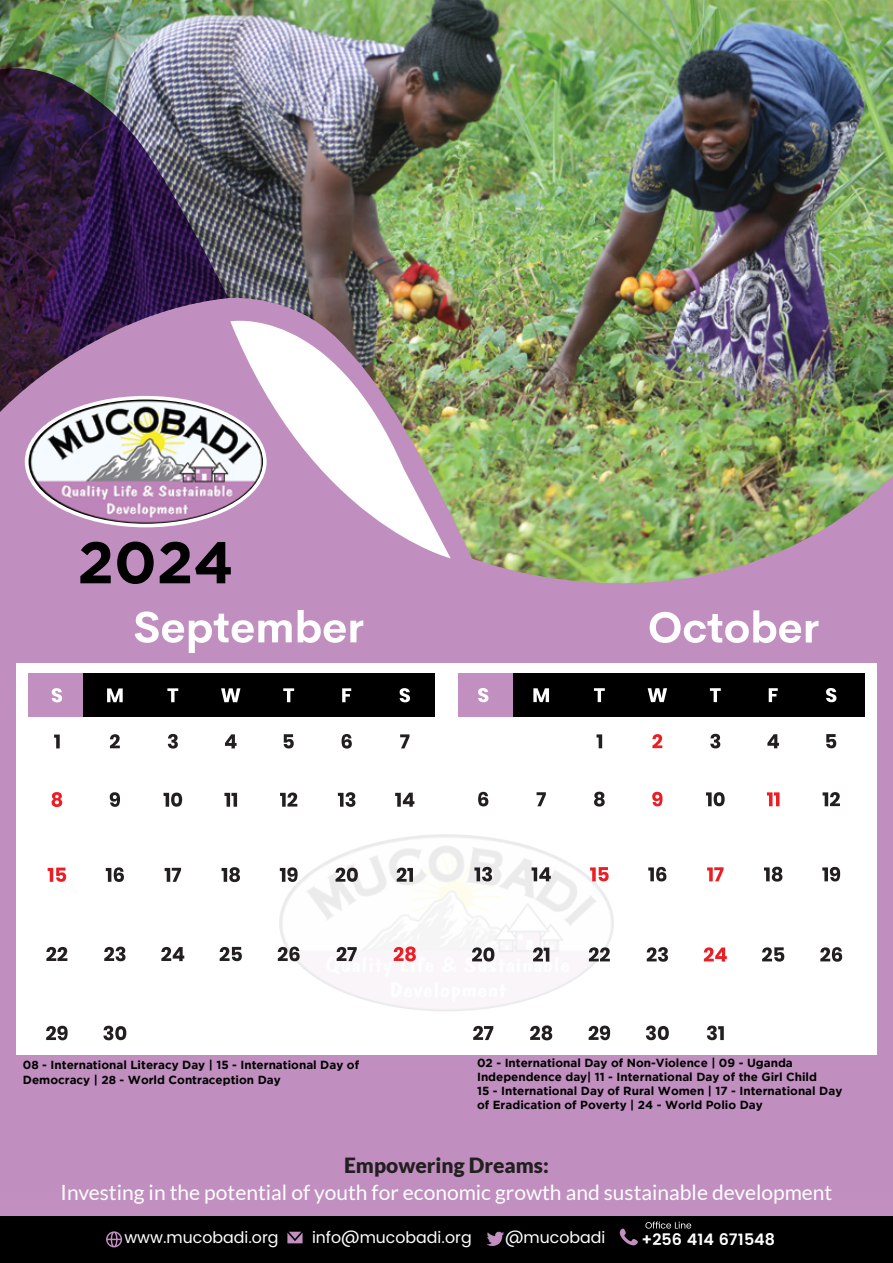
<style>
.page{position:relative;width:893px;height:1263px;background:#fff}
.page>*{position:absolute;margin:0;border:0;box-sizing:border-box;transform-origin:0 0}
.t1{font:700 58.65px "Gotham";color:#000}
.t2{font:21px "Lato";color:#fff}
.t3{font:900 21px "Lato";color:#231f20}
.t4{font:15.9px "Poppins";color:#fff}
.t5{font:600 15.9px "Poppins";color:#fff}
.t6{font:700 11.7px/14.1px "Gotham";color:#000}
</style>
<div class="page">
<div style="left:0;top:182px;width:893px;height:1011px;background:#c08fbf"></div>
<img style="left:0;top:0;width:893px;height:584px">
<img style="left:230px;top:303px;width:221px;height:255px">
<div style="left:0;top:1193px;width:893px;height:70px;background:#c18fc0"></div>
<img style="left:0;top:68px;width:228px;height:344px">
<svg style="left:25px;top:396px;width:242px;height:131px"></svg>
<img style="left:28px;top:399px;width:235px;height:125px">
<svg style="left:134px;top:610px;width:230px;height:43px"></svg>
<svg style="left:649px;top:610px;width:170px;height:33px"></svg>
<div style="left:16px;top:663px;width:861px;height:392px;background:#fff"></div>
<img style="left:279px;top:834px;width:335px;height:177px">
<div style="left:458px;top:673px;width:407px;height:44px;background:#000"></div>
<div style="left:458px;top:673px;width:54px;height:44px;background:#c18fc0"></div>
<svg style="left:769px;top:688px;width:9px;height:14px"></svg>
<svg style="left:767px;top:734px;width:12px;height:14px"></svg>
<svg style="left:767px;top:792px;width:12px;height:14px"></svg>
<svg style="left:764px;top:867px;width:18px;height:15px"></svg>
<svg style="left:762px;top:947px;width:22px;height:15px"></svg>
<svg style="left:826px;top:688px;width:10px;height:14px"></svg>
<svg style="left:826px;top:734px;width:10px;height:14px"></svg>
<svg style="left:823px;top:792px;width:17px;height:14px"></svg>
<svg style="left:822px;top:867px;width:18px;height:14px"></svg>
<svg style="left:820px;top:947px;width:22px;height:15px"></svg>
<svg style="left:478px;top:688px;width:10px;height:14px"></svg>
<svg style="left:478px;top:792px;width:10px;height:14px"></svg>
<svg style="left:474px;top:867px;width:18px;height:14px"></svg>
<svg style="left:472px;top:947px;width:22px;height:14px"></svg>
<svg style="left:473px;top:1026px;width:20px;height:14px"></svg>
<svg style="left:533px;top:688px;width:16px;height:14px"></svg>
<svg style="left:537px;top:792px;width:9px;height:14px"></svg>
<svg style="left:532px;top:867px;width:19px;height:14px"></svg>
<svg style="left:533px;top:947px;width:16px;height:14px"></svg>
<svg style="left:530px;top:1025px;width:22px;height:15px"></svg>
<svg style="left:594px;top:688px;width:11px;height:14px"></svg>
<svg style="left:597px;top:734px;width:5px;height:14px"></svg>
<svg style="left:594px;top:792px;width:11px;height:14px"></svg>
<svg style="left:590px;top:867px;width:19px;height:14px"></svg>
<svg style="left:589px;top:947px;width:21px;height:14px"></svg>
<svg style="left:589px;top:1025px;width:21px;height:15px"></svg>
<svg style="left:648px;top:688px;width:19px;height:14px"></svg>
<svg style="left:652px;top:734px;width:10px;height:14px"></svg>
<svg style="left:652px;top:792px;width:10px;height:14px"></svg>
<svg style="left:648px;top:867px;width:18px;height:14px"></svg>
<svg style="left:647px;top:947px;width:21px;height:15px"></svg>
<svg style="left:646px;top:1025px;width:23px;height:15px"></svg>
<svg style="left:710px;top:688px;width:11px;height:14px"></svg>
<svg style="left:710px;top:734px;width:10px;height:14px"></svg>
<svg style="left:706px;top:792px;width:19px;height:14px"></svg>
<svg style="left:707px;top:867px;width:16px;height:14px"></svg>
<svg style="left:704px;top:947px;width:23px;height:14px"></svg>
<svg style="left:707px;top:1025px;width:17px;height:15px"></svg>
<div style="left:28px;top:674px;width:407px;height:43px;background:#000"></div>
<div style="left:28px;top:674px;width:55px;height:43px;background:#c18fc0"></div>
<svg style="left:221px;top:688px;width:19px;height:14px"></svg>
<svg style="left:225px;top:734px;width:12px;height:14px"></svg>
<svg style="left:224px;top:793px;width:13px;height:14px"></svg>
<svg style="left:222px;top:867px;width:18px;height:15px"></svg>
<svg style="left:220px;top:947px;width:22px;height:14px"></svg>
<svg style="left:283px;top:688px;width:11px;height:14px"></svg>
<svg style="left:284px;top:734px;width:10px;height:14px"></svg>
<svg style="left:280px;top:792px;width:17px;height:15px"></svg>
<svg style="left:280px;top:867px;width:18px;height:15px"></svg>
<svg style="left:278px;top:947px;width:22px;height:14px"></svg>
<svg style="left:342px;top:688px;width:9px;height:14px"></svg>
<svg style="left:342px;top:734px;width:10px;height:14px"></svg>
<svg style="left:338px;top:792px;width:17px;height:15px"></svg>
<svg style="left:336px;top:868px;width:22px;height:14px"></svg>
<svg style="left:337px;top:947px;width:20px;height:14px"></svg>
<svg style="left:400px;top:688px;width:10px;height:14px"></svg>
<svg style="left:400px;top:734px;width:9px;height:14px"></svg>
<svg style="left:395px;top:793px;width:19px;height:14px"></svg>
<svg style="left:397px;top:868px;width:16px;height:14px"></svg>
<svg style="left:394px;top:946px;width:22px;height:15px"></svg>
<svg style="left:52px;top:688px;width:10px;height:14px"></svg>
<svg style="left:54px;top:734px;width:6px;height:14px"></svg>
<svg style="left:52px;top:792px;width:10px;height:15px"></svg>
<svg style="left:48px;top:867px;width:18px;height:15px"></svg>
<svg style="left:46px;top:947px;width:21px;height:14px"></svg>
<svg style="left:46px;top:1026px;width:22px;height:14px"></svg>
<svg style="left:107px;top:688px;width:16px;height:14px"></svg>
<svg style="left:110px;top:734px;width:10px;height:14px"></svg>
<svg style="left:110px;top:792px;width:10px;height:15px"></svg>
<svg style="left:106px;top:867px;width:18px;height:15px"></svg>
<svg style="left:104px;top:947px;width:22px;height:14px"></svg>
<svg style="left:103px;top:1026px;width:23px;height:14px"></svg>
<svg style="left:167px;top:688px;width:11px;height:14px"></svg>
<svg style="left:168px;top:734px;width:10px;height:14px"></svg>
<svg style="left:164px;top:792px;width:18px;height:15px"></svg>
<svg style="left:165px;top:868px;width:16px;height:14px"></svg>
<svg style="left:161px;top:947px;width:23px;height:14px"></svg>
<div style="left:0;top:1216px;width:893px;height:47px;background:#000"></div>
<svg style="left:106px;top:1231px;width:16px;height:16px"></svg>
<svg style="left:287px;top:1232px;width:16px;height:11px"></svg>
<svg style="left:487px;top:1232px;width:17px;height:14px"></svg>
<svg style="left:620px;top:1228px;width:18px;height:17px"></svg>
<svg style="left:645px;top:1221px;width:46px;height:7px"></svg>
<h1 class="t1" style="left:77px;top:529px;width:158px">2024</h1>
<p class="t6" style="left:23px;top:1058px;width:338px">08 - International Literacy Day | 15 - International Day of<br>Democracy | 28 - World Contraception Day</p>
<p class="t6" style="left:477px;top:1056px;width:367px">02 - International Day of Non-Violence | 09 - Uganda Independence day| 11 - International Day of the Girl Child<br>15 - International Day of Rural Women | 17 - International Day of Eradication of Poverty | 24 - World Polio Day</p>
<h2 class="t3" style="left:344px;top:1153px;width:206px">Empowering Dreams:</h2>
<h2 class="t2" style="left:61px;top:1181px;width:773px">Investing in the potential of youth for economic growth and sustainable development</h2>
<h3 class="t4" style="left:124px;top:1226px;width:156px">www.mucobadi.org</h3>
<h3 class="t4" style="left:312px;top:1226px;width:161px">info@mucobadi.org</h3>
<h3 class="t4" style="left:505px;top:1226px;width:102px">@mucobadi</h3>
<h3 class="t5" style="left:641px;top:1227px;width:135px">+256 414 671548</h3>
</div>
